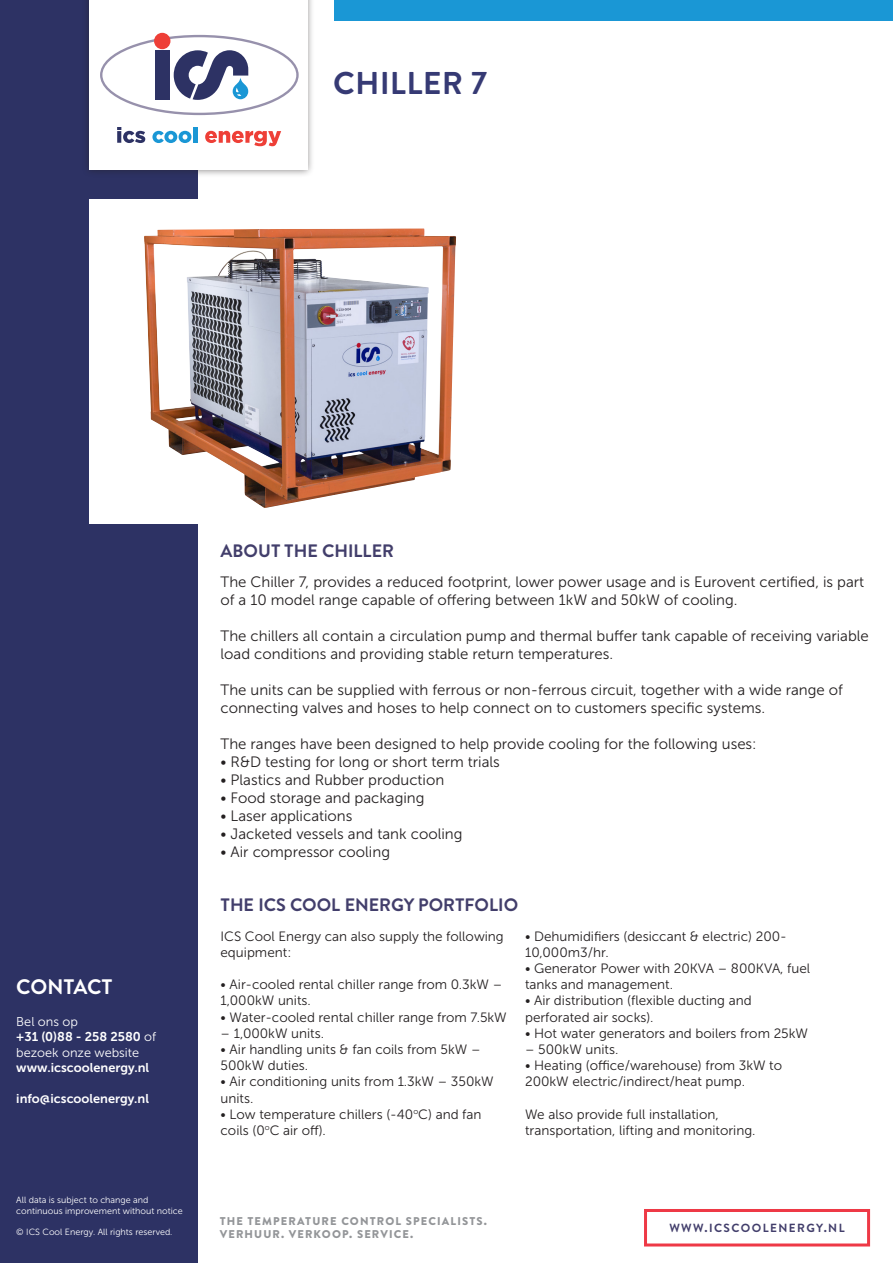
<style>
.page{position:relative;width:893px;height:1263px;background:#fff}
.page>*{position:absolute;margin:0;border:0;box-sizing:border-box;transform-origin:0 0}
.BRANDON_TABLE_TEXT{font:700 31.5px "Brandon Text";letter-spacing:.02em;color:#363a74}
.t1{font:700 21px "Brandon Text";letter-spacing:-.01em;color:#fff}
.t2{font:700 18px "Brandon Text";color:#423e6b}
.t3{font:15px/18px "Museo Sans 300";color:#231f20}
.t4{font:13.5px/16.2px "Museo Sans 300";color:#231f20}
.t5{font:12.75px "Museo Sans 700";color:#fff}
.t6{font:12.75px "Museo Sans 300";color:#fff}
.t7{font:700 11.85px "Brandon Text";letter-spacing:.12em;color:#423e6b}
.t8{font:900 11.25px "Brandon Text";letter-spacing:.1em;color:#939598}
.t9{font:9px "Museo Sans 300";color:#fff}
.s1{font-family:"Museo Sans 300"}
</style>
<div class="page">
<div style="left:0;top:0;width:198px;height:1263px;background:#2d3264"></div>
<div style="left:81px;top:0;width:234px;height:178px;background:#231f20;opacity:.55"></div>
<div style="left:89px;top:0;width:218px;height:170px;background:#fff"></div>
<div style="left:154px;top:33px;width:16px;height:16px;background:#ee3f37;border-radius:50%"></div>
<svg style="left:100px;top:35px;width:199px;height:80px"></svg>
<svg style="left:117px;top:127px;width:28px;height:16px"></svg>
<svg style="left:152px;top:131px;width:39px;height:12px"></svg>
<hr style="left:193px;top:127px;width:4px;height:16px;background:#1a97d5">
<svg style="left:205px;top:131px;width:76px;height:15px"></svg>
<div style="left:335px;top:0;width:558px;height:21px;background:#1a97d5"></div>
<div style="left:89px;top:199px;width:419px;height:325px;background:#fff"></div>
<img style="left:144px;top:228px;width:312px;height:280px">
<div style="left:644px;top:1209px;width:226px;height:37px;border:3px solid #ee3946"></div>
<p class="BRANDON_TABLE_TEXT" style="left:333px;top:61px;width:155px">CHILLER 7</p>
<p class="t1" style="left:16px;top:972px;width:98px">CONTACT</p>
<p class="t6" style="left:16px;top:1015px;width:63px">Bel ons op</p>
<p class="t5" style="left:16px;top:1030px;width:141px">+31 (0)88 - 258 2580 <span class="s1">of</span></p>
<p class="t6" style="left:16px;top:1045px;width:124px">bezoek onze website</p>
<p class="t5" style="left:16px;top:1060px;width:134px">www.icscoolenergy.nl</p>
<p class="t5" style="left:16px;top:1091px;width:134px">info@icscoolenergy.nl</p>
<p class="t9" style="left:16px;top:1195px;width:134px">All data is subject to change and</p>
<p class="t9" style="left:16px;top:1206px;width:168px">continuous improvement without notice</p>
<p class="t9" style="left:16px;top:1227px;width:158px">© ICS Cool Energy. All rights reserved.</p>
<p class="t2" style="left:221px;top:538px;width:175px">ABOUT THE CHILLER</p>
<p class="t3" style="left:221px;top:573px;width:645px">The Chiller 7, provides a reduced footprint, lower power usage and is Eurovent certified, is part of a 10 model range capable of offering between 1kW and 50kW of cooling.</p>
<p class="t3" style="left:221px;top:627px;width:650px">The chillers all contain a circulation pump and thermal buffer tank capable of receiving variable load conditions and providing stable return temperatures.</p>
<p class="t3" style="left:221px;top:681px;width:624px">The units can be supplied with ferrous or non-ferrous circuit, together with a wide range of connecting valves and hoses to help connect on to customers specific systems.</p>
<p class="t3" style="left:221px;top:735px;width:538px">The ranges have been designed to help provide cooling for the following uses:</p>
<p class="t3" style="left:221px;top:753px;width:281px">• R&amp;D testing for long or short term trials</p>
<p class="t3" style="left:221px;top:771px;width:225px">• Plastics and Rubber production</p>
<p class="t3" style="left:221px;top:789px;width:206px">• Food storage and packaging</p>
<p class="t3" style="left:221px;top:807px;width:133px">• Laser applications</p>
<p class="t3" style="left:221px;top:825px;width:243px">• Jacketed vessels and tank cooling</p>
<p class="t3" style="left:221px;top:843px;width:171px">• Air compressor cooling</p>
<p class="t2" style="left:221px;top:892px;width:299px">THE ICS COOL ENERGY PORTFOLIO</p>
<p class="t4" style="left:221px;top:928px;width:285px">ICS Cool Energy can also supply the following equipment:</p>
<p class="t4" style="left:221px;top:976px;width:283px">• Air-cooled rental chiller range from 0.3kW –<br>1,000kW units.</p>
<p class="t4" style="left:221px;top:1009px;width:288px">• Water-cooled rental chiller range from 7.5kW</p>
<p class="t4" style="left:221px;top:1025px;width:105px">– 1,000kW units.</p>
<p class="t4" style="left:221px;top:1041px;width:262px">• Air handling units &amp; fan coils from 5kW –<br>500kW duties.</p>
<p class="t4" style="left:221px;top:1074px;width:275px">• Air conditioning units from 1.3kW – 350kW units.</p>
<p class="t4" style="left:221px;top:1106px;width:263px">• Low temperature chillers (-40<sup>o</sup>C) and fan coils (0<sup>o</sup>C air off).</p>
<p class="t4" style="left:525px;top:928px;width:263px">• Dehumidifiers (desiccant &amp; electric) 200-<br>10,000m3/hr.</p>
<p class="t4" style="left:525px;top:960px;width:287px">• Generator Power with 20KVA – 800KVA, fuel tanks and management.</p>
<p class="t4" style="left:525px;top:993px;width:228px">• Air distribution (flexible ducting and perforated air socks).</p>
<p class="t4" style="left:525px;top:1025px;width:285px">• Hot water generators and boilers from 25kW</p>
<p class="t4" style="left:525px;top:1041px;width:95px">– 500kW units.</p>
<p class="t4" style="left:525px;top:1057px;width:259px">• Heating (office/warehouse) from 3kW to<br>200kW electric/indirect/heat pump.</p>
<p class="t4" style="left:525px;top:1106px;width:232px">We also provide full installation, transportation, lifting and monitoring.</p>
<p class="t8" style="left:220px;top:1213px;width:269px">THE TEMPERATURE CONTROL SPECIALISTS.</p>
<p class="t8" style="left:220px;top:1226px;width:195px">VERHUUR. VERKOOP. SERVICE.</p>
<p class="t7" style="left:669px;top:1220px;width:177px">WWW.ICSCOOLENERGY.NL</p>
</div>
